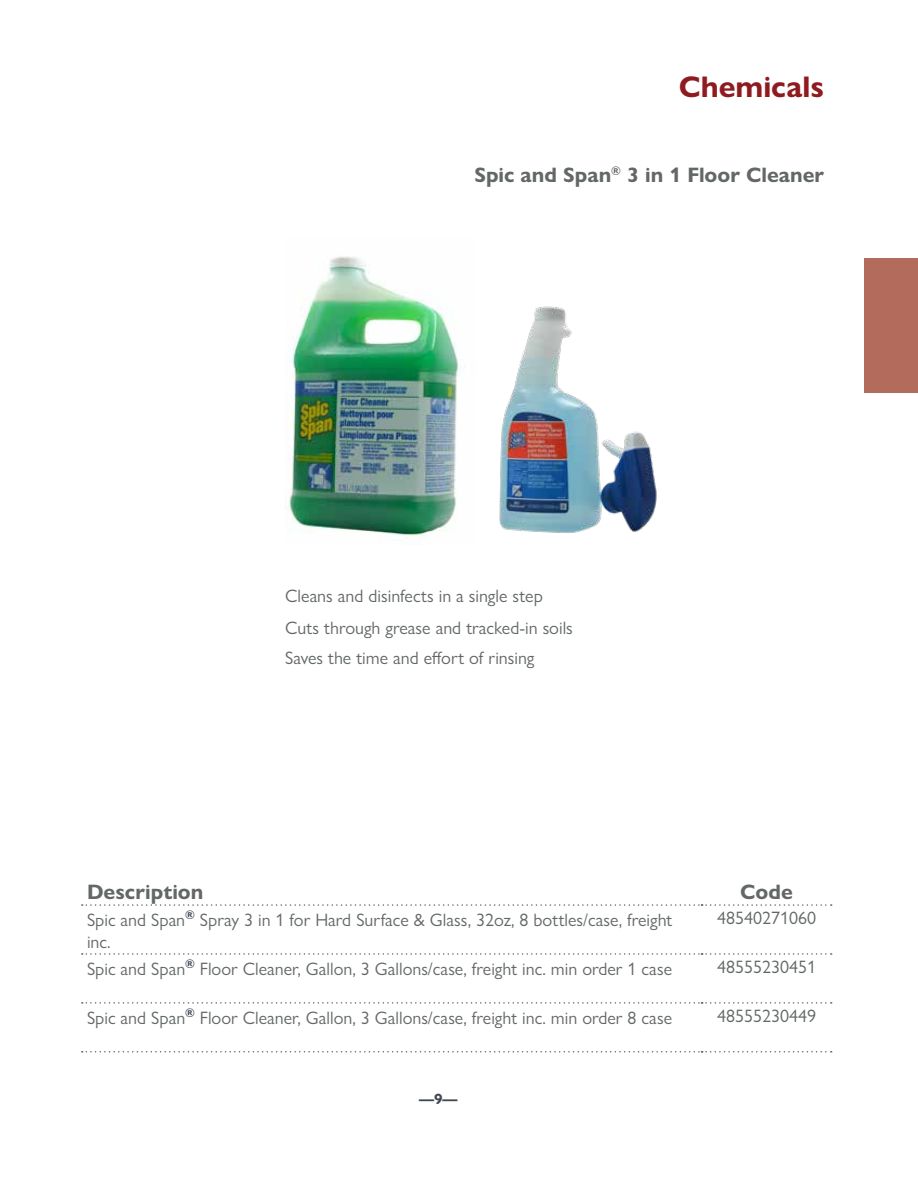
<style>
.page{position:relative;width:918px;height:1188px;background:#fff}
.page>*{position:absolute;margin:0;border:0;box-sizing:border-box;transform-origin:0 0}
.t1{font:700 30px "Gill Sans Nova";color:#8f1a20}
.t2{font:700 21px "Gill Sans Nova";color:#636867}
.t3{font:18px/21.6px "Gill Sans Nova";color:#636867}
.t4{font:700 15px "Gill Sans Nova";color:#404952}
</style>
<div class="page">
<div style="left:864px;top:259px;width:54px;height:134px;background:#b36b5b"></div>
<img style="left:499px;top:306px;width:158px;height:227px">
<img style="left:285px;top:256px;width:176px;height:289px">
<svg style="left:82px;top:904px;width:750px;height:2px"></svg>
<svg style="left:82px;top:953px;width:750px;height:2px"></svg>
<svg style="left:82px;top:1002px;width:750px;height:2px"></svg>
<svg style="left:82px;top:1051px;width:750px;height:2px"></svg>
<h1 class="t1" style="left:679px;top:69px;width:147px">Chemicals</h1>
<p class="t2" style="left:474px;top:162px;width:351px">Spic and Span<sup>®</sup> 3 in 1 Floor Cleaner</p>
<p class="t3" style="left:285px;top:585px;width:259px">Cleans and disinfects in a single step</p>
<p class="t3" style="left:285px;top:613px;width:289px;line-height:30.2px">Cuts through grease and tracked-in soils<br>Saves the time and effort of rinsing</p>
<p class="t2" style="left:87px;top:879px;width:118px">Description</p>
<p class="t2" style="left:740px;top:879px;width:54px">Code</p>
<p class="t3" style="left:87px;top:909px;width:587px">Spic and Span<sup>®</sup> Spray 3 in 1 for Hard Surface &amp; Glass, 32oz, 8 bottles/case, freight inc.</p>
<p class="t3" style="left:717px;top:907px;width:100px">48540271060</p>
<p class="t3" style="left:87px;top:958px;width:587px">Spic and Span<sup>®</sup> Floor Cleaner, Gallon, 3 Gallons/case, freight inc. min order 1 case</p>
<p class="t3" style="left:717px;top:956px;width:100px">48555230451</p>
<p class="t3" style="left:87px;top:1007px;width:587px">Spic and Span<sup>®</sup> Floor Cleaner, Gallon, 3 Gallons/case, freight inc. min order 8 case</p>
<p class="t3" style="left:717px;top:1005px;width:100px">48555230449</p>
<p class="t4" style="left:419px;top:1089px;width:40px">—9—</p>
</div>
